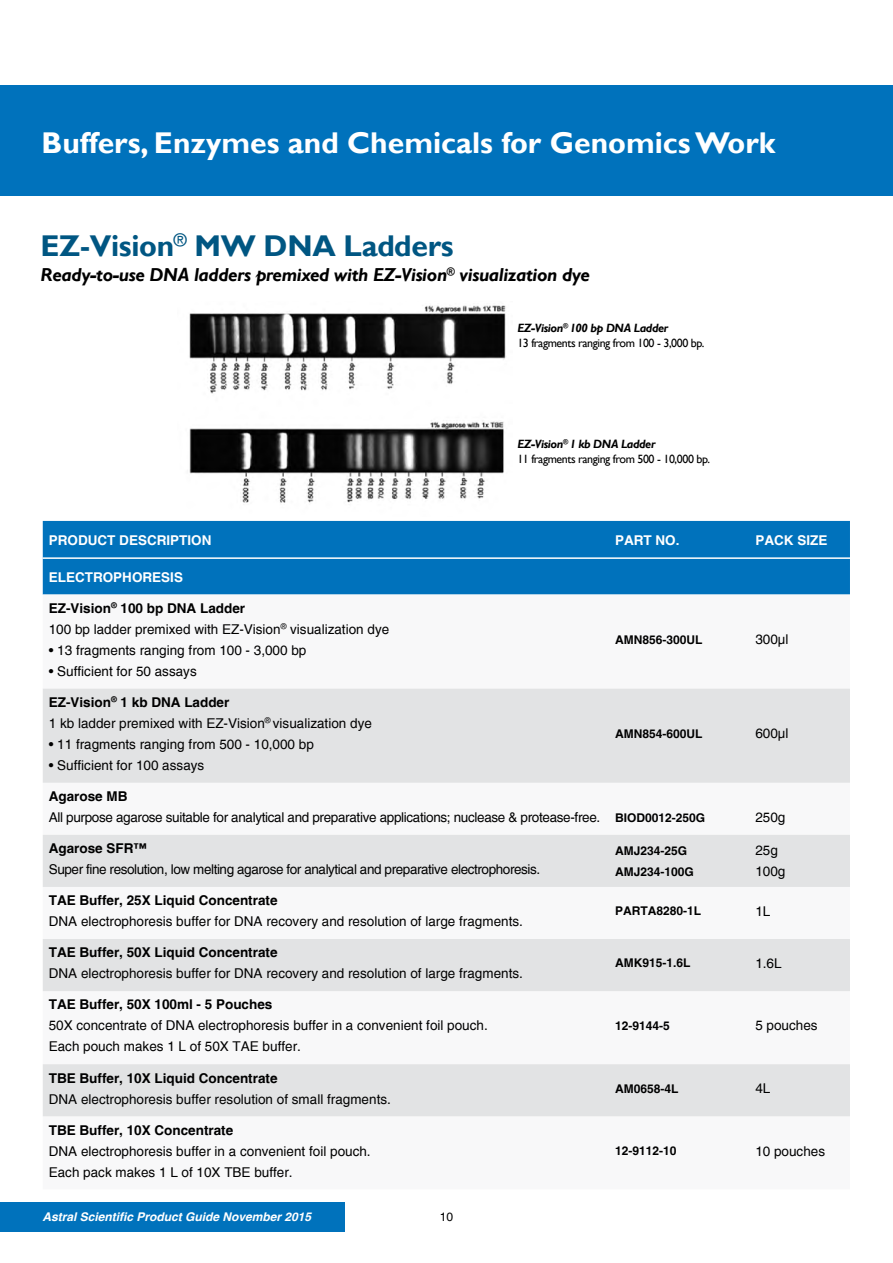
<style>
.page{position:relative;width:893px;height:1263px;background:#fff}
.page>*{position:absolute;margin:0;border:0;box-sizing:border-box;transform-origin:0 0}
.t1{font:700 30px "Gill Sans";color:#fff}
.t2{font:700 30px "Gill Sans";letter-spacing:-.01em;color:#005682}
.t3{font:italic 700 18.75px "Gill Sans";letter-spacing:-.02em;color:#000}
.t4{font:13.5px/21px "Helvetica";color:#000}
.t5{font:700 13.5px "Helvetica";color:#000}
.t6{font:13.5px/21px "Helvetica";letter-spacing:-.025em;color:#000}
.t7{font:13.5px "Helvetica";letter-spacing:-.03em;color:#000}
.t8{font:700 13.5px "Helvetica";color:#fff}
.t9{font:12px/14.4px "Gill Sans";letter-spacing:-.035em;color:#000}
.t10{font:700 12px/21px "Helvetica";color:#000}
.t11{font:italic 700 12px "Helvetica";color:#fff}
.t12{font:12px "Helvetica";color:#000}
.s1{font-weight:700;font-style:italic}
.s2{font-weight:700}
.s3{font-weight:700;font-size:12px}
</style>
<div class="page">
<div style="left:0;top:1202px;width:344px;height:30px;background:#0072bc"></div>
<div style="left:0;top:85px;width:893px;height:111px;background:#0072bc"></div>
<img style="left:189px;top:305px;width:317px;height:198px">
<div style="left:43px;top:521px;width:807px;height:73px;background:#0072bc"></div>
<svg style="left:43px;top:594px;width:807px;height:523px"></svg>
<svg style="left:43px;top:689px;width:807px;height:427px;fill:#e2e3e4"></svg>
<hr style="left:43px;top:557px;width:807px;height:2px;background:#fff">
<h1 class="t1" style="left:41px;top:124px;width:735px">Buffers, Enzymes and Chemicals for Genomics Work</h1>
<h1 class="t2" style="left:41px;top:228px;width:415px">EZ-Vision<sup>®</sup> MW DNA Ladders</h1>
<h2 class="t3" style="left:41px;top:264px;width:551px">Ready-to-use DNA ladders premixed with EZ-Vision<sup>®</sup> visualization dye</h2>
<p class="t9" style="left:517px;top:321px;width:189px"><span class="s1">EZ-Vision</span><sup>®</sup> <span class="s1">100 bp DNA Ladder<br></span>13 fragments ranging from 100 - 3,000 bp.</p>
<p class="t9" style="left:517px;top:437px;width:194px"><span class="s1">EZ-Vision</span><sup>®</sup> <span class="s1">1 kb DNA Ladder<br></span>11 fragments ranging from 500 - 10,000 bp.</p>
<p class="t8" style="left:49px;top:532px;width:164px">PRODUCT DESCRIPTION</p>
<p class="t8" style="left:615px;top:532px;width:66px">PART NO.</p>
<p class="t8" style="left:755px;top:532px;width:74px">PACK SIZE</p>
<p class="t8" style="left:49px;top:569px;width:136px">ELECTROPHORESIS</p>
<p class="t4" style="left:49px;top:598px;width:342px"><span class="s2">EZ-Vision</span><sup>®</sup> <span class="s2">100 bp DNA Ladder<br></span>100 bp ladder premixed with EZ-Vision<sup>®</sup> visualization dye</p>
<p class="t4" style="left:49px;top:640px;width:259px">• 13 fragments ranging from 100 - 3,000 bp</p>
<p class="t4" style="left:49px;top:661px;width:150px">• Sufficient for 50 assays</p>
<p class="t10" style="left:615px;top:629px;width:89px">AMN856-300UL</p>
<p class="t4" style="left:755px;top:629px;width:35px">300µl</p>
<p class="t4" style="left:49px;top:692px;width:325px"><span class="s2">EZ-Vision</span><sup>®</sup> <span class="s2">1 kb DNA Ladder<br></span>1 kb ladder premixed with EZ-Vision<sup>®</sup> visualization dye</p>
<p class="t4" style="left:49px;top:734px;width:267px">• 11 fragments ranging from 500 - 10,000 bp</p>
<p class="t4" style="left:49px;top:755px;width:157px">• Sufficient for 100 assays</p>
<p class="t10" style="left:615px;top:723px;width:89px">AMN854-600UL</p>
<p class="t4" style="left:755px;top:723px;width:35px">600µl</p>
<p class="t6" style="left:49px;top:786px;width:658px"><span class="s2">Agarose MB<br></span>All purpose agarose suitable for analytical and preparative applications; nuclease &amp; protease-free. <span class="s3">BIOD0012-250G</span></p>
<p class="t4" style="left:755px;top:807px;width:32px">250g</p>
<p class="t5" style="left:49px;top:840px;width:100px">Agarose SFR™</p>
<p class="t7" style="left:49px;top:861px;width:493px">Super fine resolution, low melting agarose for analytical and preparative electrophoresis.</p>
<p class="t5" style="left:49px;top:892px;width:230px">TAE Buffer, 25X Liquid Concentrate</p>
<p class="t4" style="left:49px;top:911px;width:476px">DNA electrophoresis buffer for DNA recovery and resolution of large fragments.</p>
<p class="t5" style="left:49px;top:944px;width:230px">TAE Buffer, 50X Liquid Concentrate</p>
<p class="t4" style="left:49px;top:963px;width:476px">DNA electrophoresis buffer for DNA recovery and resolution of large fragments.</p>
<p class="t10" style="left:615px;top:840px;width:80px">AMJ234-25G<br>AMJ234-100G</p>
<p class="t4" style="left:755px;top:840px;width:32px">25g<br>100g</p>
<p class="t10" style="left:615px;top:900px;width:88px">PARTA8280-1L</p>
<p class="t4" style="left:755px;top:901px;width:17px">1L</p>
<p class="t10" style="left:615px;top:952px;width:77px">AMK915-1.6L</p>
<p class="t4" style="left:755px;top:953px;width:28px">1.6L</p>
<p class="t5" style="left:49px;top:996px;width:225px">TAE Buffer, 50X 100ml - 5 Pouches</p>
<p class="t4" style="left:49px;top:1015px;width:440px">50X concentrate of DNA electrophoresis buffer in a convenient foil pouch.<br>Each pouch makes 1 L of 50X TAE buffer.</p>
<p class="t10" style="left:615px;top:1015px;width:56px">12-9144-5</p>
<p class="t4" style="left:755px;top:1015px;width:64px">5 pouches</p>
<p class="t5" style="left:49px;top:1069px;width:230px">TBE Buffer, 10X Liquid Concentrate</p>
<p class="t4" style="left:49px;top:1088px;width:344px">DNA electrophoresis buffer resolution of small fragments.</p>
<p class="t10" style="left:615px;top:1078px;width:65px">AM0658-4L</p>
<p class="t4" style="left:755px;top:1078px;width:17px">4L</p>
<p class="t5" style="left:49px;top:1121px;width:186px">TBE Buffer, 10X Concentrate</p>
<p class="t4" style="left:49px;top:1140px;width:323px">DNA electrophoresis buffer in a convenient foil pouch.<br>Each pack makes 1 L of 10X TBE buffer.</p>
<p class="t10" style="left:615px;top:1140px;width:63px">12-9112-10</p>
<p class="t4" style="left:755px;top:1140px;width:71px">10 pouches</p>
<p class="t11" style="left:42px;top:1209px;width:270px">Astral Scientific Product Guide November 2015</p>
<p class="t12" style="left:440px;top:1209px;width:15px">10</p>
</div>
